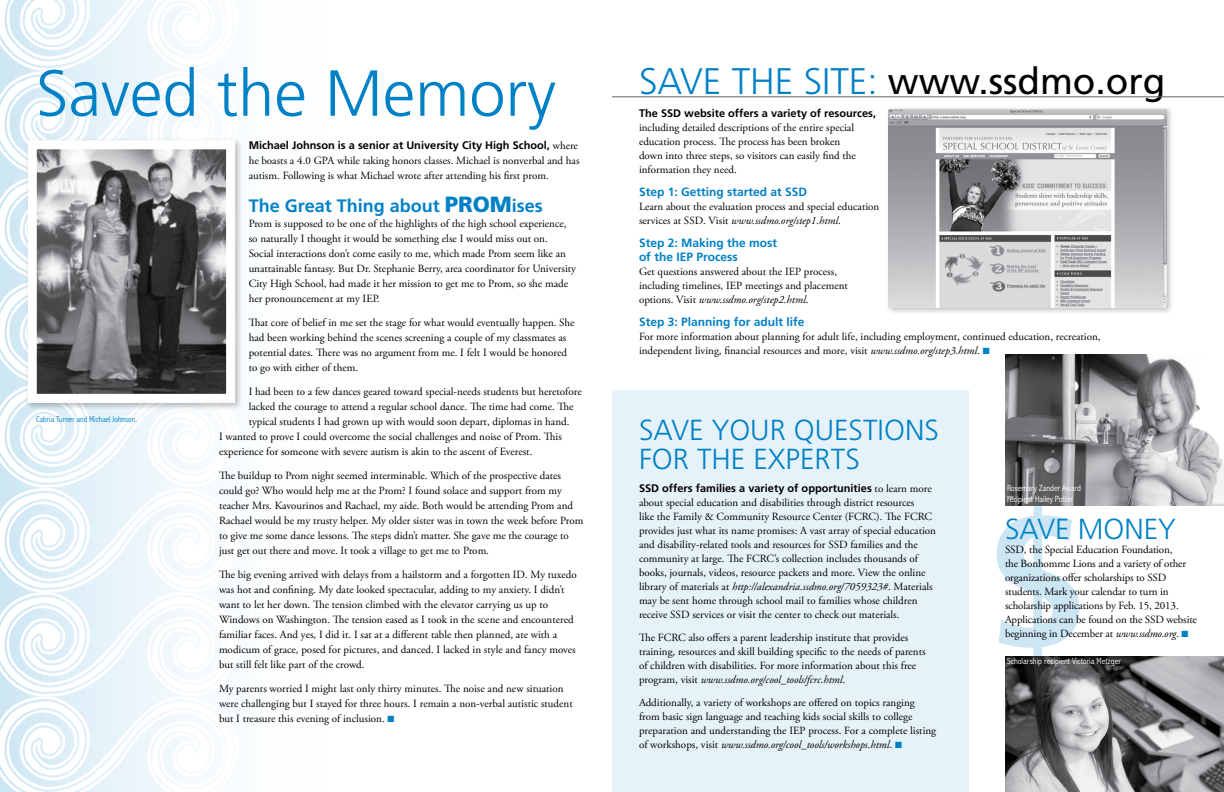
<style>
.page{position:relative;width:1224px;height:792px;background:#fff}
.page>*{position:absolute;margin:0;border:0;box-sizing:border-box;transform-origin:0 0}
.t1{font:700 183.2px "Frutiger";color:#cce6f4}
.t2{font:300 65px "Frutiger";color:#0081c6}
.t3{font:37px "Frutiger";color:#000}
.t4{font:300 29px/29px "Frutiger";color:#0081c6}
.t5{font:700 18px "Frutiger";color:#0081c6}
.t6{font:700 12px/14px "Frutiger";color:#0081c6}
.t7{font:11px/14px "Adobe Garamond Pro";color:#000}
.t8{font:700 11px "Frutiger";color:#000}
.t9{font:300 condensed 9px/10.8px "Abadi";color:#fff}
.t10{font:300 condensed 8.5px "Abadi";color:#0081c6}
.s1{font-family:"Adobe Garamond Pro";font-weight:400}
.s2{font-weight:900;font-size:22px}
.s3{color:#0081c6}
.s4{font-weight:300;color:#0081c6}
.s5{font-style:italic}
</style>
<div class="page">
<div style="left:612px;top:390px;width:357px;height:402px;background:#e6f2f9"></div>
<hr style="left:612px;top:97px;width:612px;height:1px;background:#636467">
<div style="left:885px;top:106px;width:294px;height:213px;background:#000;opacity:.25"></div>
<img style="left:888px;top:109px;width:279px;height:199px">
<img style="left:1005px;top:354px;width:219px;height:152px">
<img style="left:1005px;top:656px;width:219px;height:136px">
<svg style="left:0;top:0;width:199px;height:792px"></svg>
<div style="left:24px;top:137px;width:223px;height:278px;background:#000;opacity:.25"></div>
<img style="left:38px;top:150px;width:187px;height:243px">
<div style="left:28px;top:140px;width:207px;height:263px;border:9px solid #fff"></div>
<h2 class="t2" style="left:36px;top:57px;width:521px">Saved the Memory</h2>
<p class="t10" style="left:36px;top:415px;width:102px">Cabria Turner and Michael Johnson.</p>
<p class="t8" style="left:249px;top:139px;width:331px">Michael Johnson is a senior at University City H igh School, <span class="s1">where</span></p>
<p class="t7" style="left:249px;top:153px;width:332px;line-height:15px">he boasts a 4.0 GPA while taking honors classes. Michael is nonverbal and has autism. Following is what Michael wrote after attending his first prom.</p>
<h3 class="t5" style="left:249px;top:195px;width:228px">The Great Thing about <span class="s2">PROM</span></h3>
<h3 class="t5" style="left:512px;top:195px;width:32px">ises</h3>
<p class="t7" style="left:249px;top:216px;width:329px;line-height:15px">Prom is supposed to be one of the highlights of the high school experience, so naturally I thought it would be something else I would miss out on.<br>Social interactions don’t come easily to me, which made Prom seem like an unattainable fantasy. But Dr. Stephanie Berry, area coordinator for University City High School, had made it her mission to get me to Prom, so she made her pronouncement at my IEP.</p>
<p class="t7" style="left:249px;top:315px;width:327px;line-height:15px">That core of belief in me set the stage for what would eventually happen. She had been working behind the scenes screening a couple of my classmates as potential dates. There was no argument from me. I felt I would be honored to go with either of them.</p>
<p class="t7" style="left:249px;top:385px;width:335px">I had been to a few dances geared toward special-needs students but heretofore</p>
<p class="t7" style="left:249px;top:400px;width:326px">lacked the courage to attend a regular school dance. The time had come. The</p>
<p class="t7" style="left:249px;top:415px;width:322px">typical students I had grown up with would soon depart, diplomas in hand.</p>
<p class="t7" style="left:219px;top:430px;width:345px">I wanted to prove I could overcome the social challenges and noise of Prom. This</p>
<p class="t7" style="left:219px;top:445px;width:315px">experience for someone with severe autism is akin to the ascent of Everest.</p>
<p class="t7" style="left:219px;top:469px;width:366px;line-height:15px">The buildup to Prom night seemed interminable. Which of the prospective dates could go? Who would help me at the Prom? I found solace and support from my teacher Mrs. Kavourinos and Rachael, my aide. Both would be attending Prom and Rachael would be my trusty helper. My older sister was in town the week before Prom to give me some dance lessons. The steps didn’t matter. She gave me the courage to just get out there and move. It took a village to get me to Prom.</p>
<p class="t7" style="left:219px;top:568px;width:359px;line-height:15px">The big evening arrived with delays from a hailstorm and a forgotten ID. My tuxedo was hot and confining. My date looked spectacular, adding to my anxiety. I didn’t want to let her down. The tension climbed with the elevator carrying us up to Windows on Washington. The tension eased as I took in the scene and encountered familiar faces. And yes, I did it. I sat at a different table then planned, ate with a modicum of grace, posed for pictures, and danced. I lacked in style and fancy moves but still felt like part of the crowd.</p>
<p class="t7" style="left:219px;top:682px;width:355px;line-height:15px">My parents worried I might last only thirty minutes. The noise and new situation were challenging but I stayed for three hours. I remain a non-verbal autistic student but I treasure this evening of inclusion. <span class="s3">■</span></p>
<h3 class="t3" style="left:639px;top:59px;width:528px"><span class="s4">SAVE THE SITE:</span> www.ssdmo.org</h3>
<p class="t8" style="left:639px;top:107px;width:239px">The SSD website offers a variety of resources,</p>
<p class="t7" style="left:639px;top:121px;width:219px">including detailed descriptions of the entire special education process. The process has been broken down into three steps, so visitors can easily find the information they need.</p>
<p class="t6" style="left:639px;top:185px;width:170px">Step 1: Getting started at SSD</p>
<p class="t7" style="left:639px;top:200px;width:242px">Learn about the evaluation process and special education services at SSD. Visit <span class="s5">www.ssdmo.org/step1.html</span>.</p>
<p class="t6" style="left:639px;top:236px;width:140px">Step 2: Making the most of the IEP Process</p>
<p class="t7" style="left:639px;top:265px;width:210px">Get questions answered about the IEP process, including timelines, IEP meetings and placement options. Visit <span class="s5">www.ssdmo.org/step2.html</span>.</p>
<p class="t6" style="left:639px;top:315px;width:167px">Step 3: Planning for adult life</p>
<p class="t7" style="left:639px;top:330px;width:463px">For more information about planning for adult life, including employment, continued education, recreation, independent living, financial resources and more, visit <span class="s5">www.ssdmo.org/step3.html</span>. <span class="s3">■</span></p>
<h3 class="t4" style="left:639px;top:415px;width:301px">SAVE YOUR QUESTIONS<br>FOR THE EXPERTS</h3>
<p class="t8" style="left:639px;top:481px;width:294px">SSD offers families a variety of opportunities <span class="s1">to learn more</span></p>
<p class="t7" style="left:639px;top:496px;width:299px">about special education and disabilities through district resources<br>like the Family &amp; Community Resource Center (FCRC). The FCRC provides just what its name promises: A vast array of special education and disability-related tools and resources for SSD families and the community at large. The FCRC’s collection includes thousands of books, journals, videos, resource packets and more. View the online library of materials at <span class="s5">http://alexandria.ssdmo.org/7059323#</span>. Materials may be sent home through school mail to families whose children receive SSD services or visit the center to check out materials.</p>
<p class="t7" style="left:639px;top:631px;width:288px">The FCRC also offers a parent leadership institute that provides training, resources and skill building specific to the needs of parents of children with disabilities. For more information about this free program, visit <span class="s5">www.ssdmo.org/cool_tools/fcrc.html</span>.</p>
<p class="t7" style="left:639px;top:696px;width:299px">Additionally, a variety of workshops are offered on topics ranging from basic sign language and teaching kids social skills to college preparation and understanding the IEP process. For a complete listing of workshops, visit <span class="s5">www.ssdmo.org/cool_tools/workshops.html</span>. <span class="s3">■</span></p>
<p class="t9" style="left:1007px;top:482px;width:75px">Rosemary Zander Award recipient Hailey Potter</p>
<h1 class="t1" style="left:986px;top:474px;width:103px">$</h1>
<h3 class="t4" style="left:1005px;top:514px;width:172px">SAVE MONEY</h3>
<p class="t7" style="left:1005px;top:543px;width:193px">SSD, the Special Education Foundation,<br>the Bonhomme Lions and a variety of other organizations offer scholarships to SSD students. Mark your calendar to turn in scholarship applications by Feb. 15, 2013.<br>Applications can be found on the SSD website beginning in December at <span class="s5">www.ssdmo.org</span>. <span class="s3">■</span></p>
<p class="t9" style="left:1007px;top:656px;width:115px">Scholarship recipient Victoria Metzger</p>
</div>
